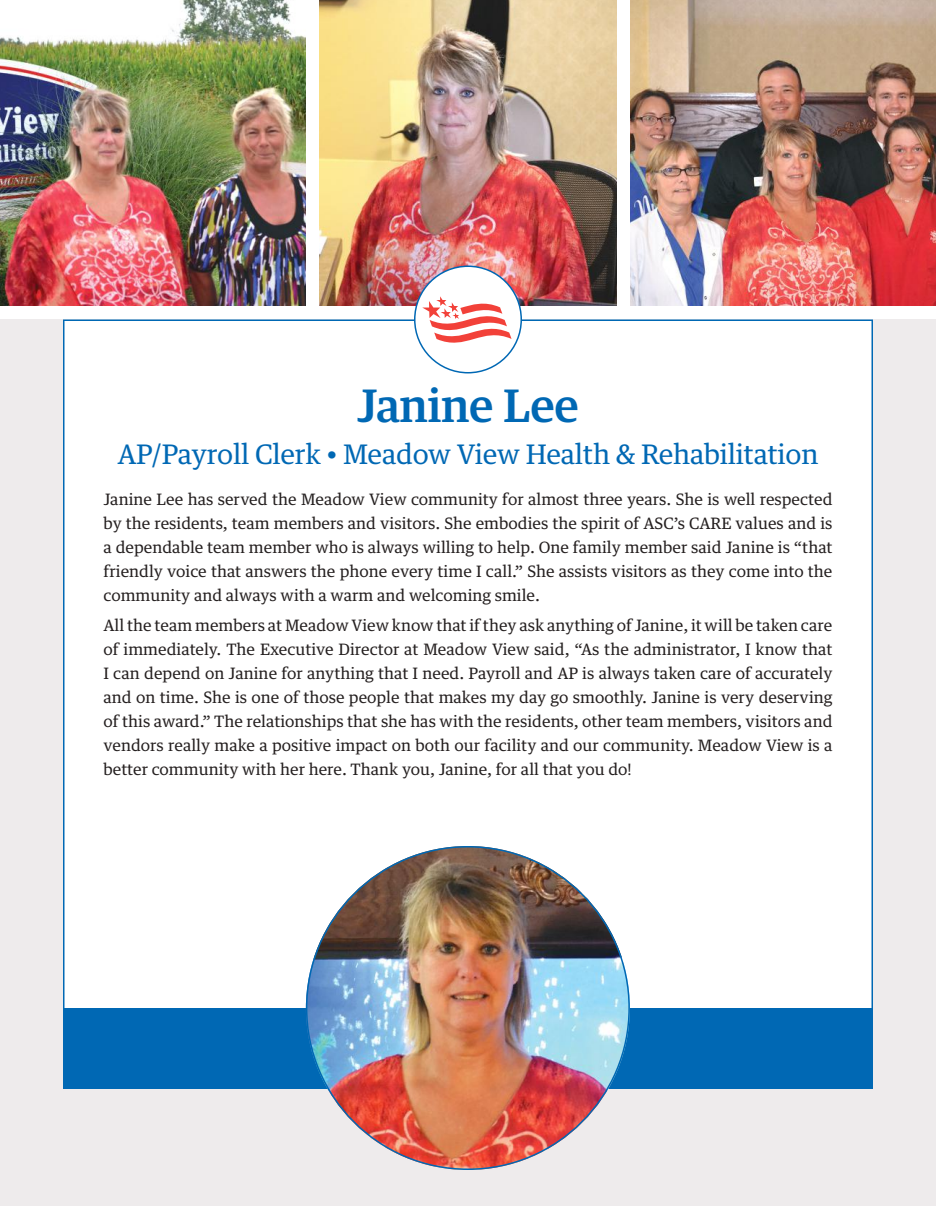
<style>
.page{position:relative;width:936px;height:1206px;background:#fff}
.page>*{position:absolute;margin:0;border:0;box-sizing:border-box;transform-origin:0 0}
.t1{font:500 45px "Guardian Text Egyp";letter-spacing:-.01em;color:#0068b4}
.t2{font:27px "Guardian Text Egyp";letter-spacing:-.01em;color:#0068b4}
.t3{font:15.75px/24px "Guardian Text Egyp";color:#241f1f;text-align:justify}
</style>
<div class="page">
<div style="left:0;top:320px;width:936px;height:886px;background:#eeebec"></div>
<img style="left:0;top:0;width:306px;height:306px">
<img style="left:319px;top:0;width:297px;height:306px">
<img style="left:630px;top:0;width:306px;height:306px">
<div style="left:63px;top:320px;width:810px;height:769px;background:#fff;border:2px solid #0068b4"></div>
<div style="left:415px;top:266px;width:106px;height:107px;background:#fff;border-radius:50%"></div>
<svg style="left:422px;top:296px;width:90px;height:47px"></svg>
<div style="left:414px;top:266px;width:108px;height:108px;border:2px solid #0068b4;border-radius:50%"></div>
<div style="left:63px;top:1008px;width:810px;height:81px;background:#0068b4"></div>
<img style="left:306px;top:846px;width:324px;height:324px;border-radius:162px">
<h1 class="t1" style="left:357px;top:369px;width:223px">Janine Lee</h1>
<h2 class="t2" style="left:117px;top:432px;width:703px">AP/Payroll Clerk • Meadow View Health &amp; Rehabilitation</h2>
<p class="t3" style="left:104px;top:485px;width:731px">Janine Lee has served the Meadow View community for almost three years. She is well respected by the residents, team members and visitors. She embodies the spirit of ASC’s CARE values and is a dependable team member who is always willing to help. One family member said Janine is “that friendly voice that answers the phone every time I call.” She assists visitors as they come into the community and always with a warm and welcoming smile.</p>
<p class="t3" style="left:104px;top:612px;width:731px">All the team members at Meadow View know that if they ask anything of Janine, it will be taken care of immediately. The Executive Director at Meadow View said, “As the administrator, I know that I can depend on Janine for anything that I need. Payroll and AP is always taken care of accurately and on time. She is one of those people that makes my day go smoothly. Janine is very deserving of this award.” The relationships that she has with the residents, other team members, visitors and vendors really make a positive impact on both our facility and our community. Meadow View is a better community with her here. Thank you, Janine, for all that you do!</p>
</div>
